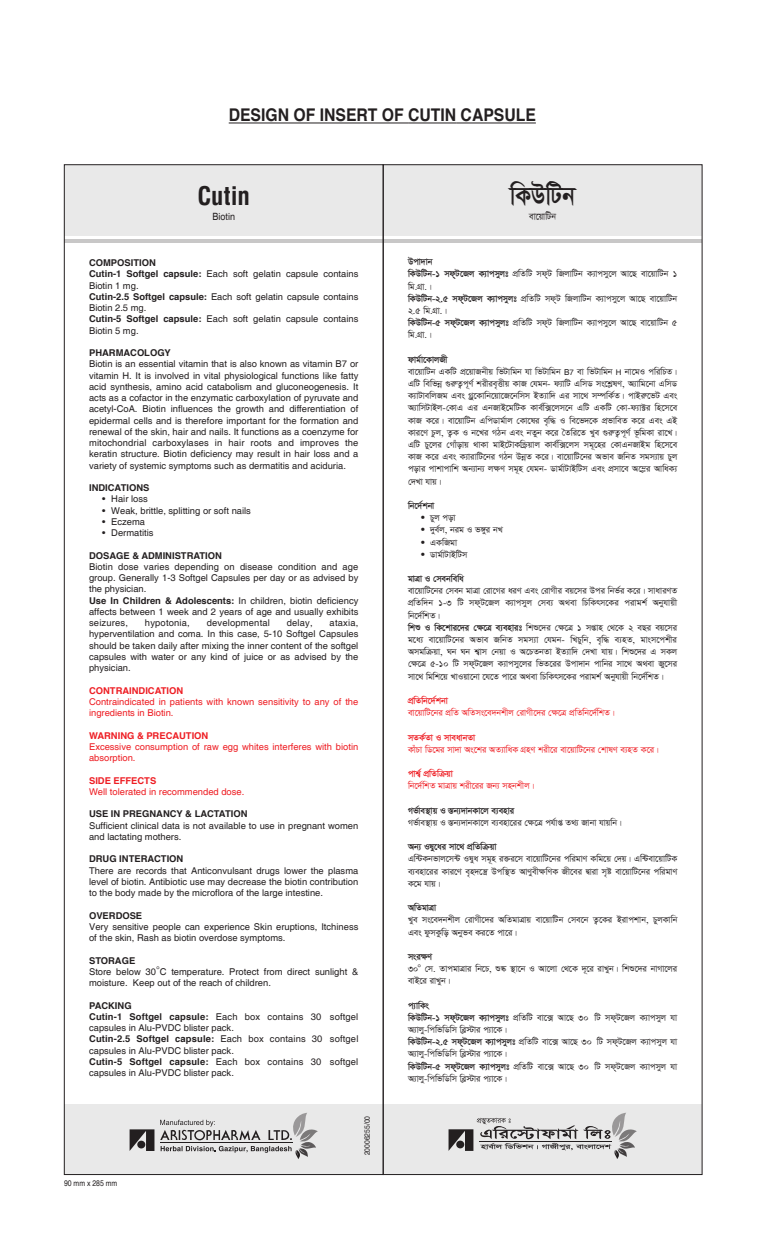
<style>
.page{position:relative;width:765px;height:1260px;background:#fff}
.page>*{position:absolute;margin:0;border:0;box-sizing:border-box;transform-origin:0 0}
.t1{font:700 30px "Sutonny MJ";color:#231f20;scale:.92 1}
.t2{font:700 condensed 25px "Helvetica LT Std";color:#231f20}
.t3{font:700 17.5px "Helvetica";color:#231f20;scale:.9 1}
.t4{font:11.25px "Sutonny MJ";color:#231f20;scale:.9 1}
.t5{font:10.25px/12.2px "Sutonny MJ";color:#231f20}
.t6{font:10.25px "Sutonny MJ";color:#ee1d23}
.t7{font:700 10.25px "Sutonny MJ";color:#231f20}
.t8{font:700 10.25px "Sutonny MJ";color:#ee1d23}
.t9{font:10px "Helvetica";color:#231f20;scale:.9 1}
.t10{font:9.38px/11.2px "Helvetica";color:#231f20}
.t11{font:9.38px/11.2px "Helvetica";color:#ee1d23}
.t12{font:700 9.38px "Helvetica";color:#231f20}
.t13{font:700 9.38px "Helvetica";color:#ee1d23}
.t14{font:9.38px "Helvetica";letter-spacing:.02em;color:#231f20}
.t15{font:8.12px "Helvetica";color:#231f20;scale:.85 1}
.t16{font:7.5px "Helvetica";color:#231f20;scale:.9 1}
.s1{font-weight:700}
.s2{font-family:"Helvetica";font-size:8.12px}
.s3{font-family:"Helvetica";font-size:7.75px}
.s4{font-family:"Helvetica"}
.s5{font-family:"Helvetica";font-size:9.38px}
</style>
<div class="page">
<div style="left:64px;top:1104px;width:319px;height:71px;background:#e9e9e9"></div>
<div style="left:64px;top:165px;width:319px;height:71px;background:#e9e9e9"></div>
<hr style="left:64px;top:239px;width:319px;height:4px;background:#c8c7c7">
<svg style="left:130px;top:1129px;width:24px;height:22px"></svg>
<div style="left:137px;top:1141px;width:8px;height:7px;background:#231f20;border-radius:50%"></div>
<svg style="left:160px;top:1113px;width:158px;height:46px"></svg>
<div style="left:383px;top:1104px;width:319px;height:71px;background:#e9e9e9"></div>
<div style="left:383px;top:165px;width:319px;height:71px;background:#e9e9e9"></div>
<hr style="left:383px;top:239px;width:319px;height:4px;background:#c8c7c7">
<svg style="left:449px;top:1113px;width:188px;height:46px"></svg>
<div style="left:456px;top:1141px;width:8px;height:7px;background:#231f20;border-radius:50%"></div>
<hr style="left:479px;top:1141px;width:132px;height:1px;background:#231f20">
<hr style="left:229px;top:123px;width:179px;height:1px;background:#231f20">
<hr style="left:408px;top:123px;width:48px;height:1px;background:#231f20">
<hr style="left:456px;top:123px;width:80px;height:1px;background:#231f20">
<h3 class="t3" style="left:229px;top:101px;width:343px">DESIGN OF INSERT OF CUTIN CAPSULE</h3>
<h2 class="t2" style="left:197px;top:180px;width:54px">Cutin</h2>
<p class="t9" style="left:213px;top:210px;width:27px">Biotin</p>
<p class="t10" style="left:89px;top:258px;width:271px"><span class="s1">COMPOSITION<br>Cutin-1 Softgel capsule:</span> Each soft gelatin capsule contains Biotin 1 mg.<br><span class="s1">Cutin-2.5 Softgel capsule:</span> Each soft gelatin capsule contains Biotin 2.5 mg.<br><span class="s1">Cutin-5 Softgel capsule:</span> Each soft gelatin capsule contains Biotin 5 mg.</p>
<p class="t12" style="left:89px;top:345px;width:83px">PHARMACOLOGY</p>
<p class="t10" style="left:89px;top:359px;width:271px;text-align:justify">Biotin is an essential vitamin that is also known as vitamin B7 or vitamin H. It is involved in vital physiological functions like fatty acid synthesis, amino acid catabolism and gluconeogenesis. It acts as a cofactor in the enzymatic carboxylation of pyruvate and acetyl-CoA. Biotin influences the growth and differentiation of epidermal cells and is therefore important for the formation and renewal of the skin, hair and nails. It functions as a coenzyme for mitochondrial carboxylases in hair roots and improves the keratin structure. Biotin deficiency may result in hair loss and a variety of systemic symptoms such as dermatitis and aciduria.</p>
<p class="t12" style="left:89px;top:480px;width:62px">INDICATIONS</p>
<p class="t10" style="left:102px;top:494px;width:47px">• Hair loss</p>
<p class="t10" style="left:102px;top:505px;width:150px">• Weak, brittle, splitting or soft nails</p>
<p class="t10" style="left:102px;top:516px;width:44px">• Eczema</p>
<p class="t10" style="left:102px;top:528px;width:53px">• Dermatitis</p>
<p class="t12" style="left:89px;top:548px;width:134px">DOSAGE &amp; ADMINISTRATION</p>
<p class="t10" style="left:89px;top:561px;width:271px">Biotin dose varies depending on disease condition and age group. Generally 1-3 Softgel Capsules per day or as advised by the physician.<br><span class="s1">Use In Children &amp; Adolescents:</span> In children, biotin deficiency affects between 1 week and 2 years of age and usually exhibits seizures,</p>
<p class="t10" style="left:89px;top:618px;width:271px;text-align:justify;text-indent:240px">ataxia, hyperventilation and coma. In this case, 5-10 Softgel Capsules should be taken daily after mixing the inner content of the softgel capsules with water or any kind of juice or as advised by the physician.</p>
<p class="t13" style="left:89px;top:683px;width:96px">CONTRAINDICATION</p>
<p class="t11" style="left:89px;top:696px;width:271px">Contraindicated in patients with known sensitivity to any of the ingredients in Biotin.</p>
<p class="t13" style="left:89px;top:728px;width:121px">WARNING &amp; PRECAUTION</p>
<p class="t11" style="left:89px;top:741px;width:271px">Excessive consumption of raw egg whites interferes with biotin absorption.</p>
<p class="t13" style="left:89px;top:773px;width:69px">SIDE EFFECTS</p>
<p class="t11" style="left:89px;top:786px;width:157px">Well tolerated in recommended dose.</p>
<p class="t12" style="left:89px;top:806px;width:160px">USE IN PREGNANCY &amp; LACTATION</p>
<p class="t10" style="left:89px;top:820px;width:271px">Sufficient clinical data is not available to use in pregnant women and lactating mothers.</p>
<p class="t12" style="left:89px;top:851px;width:96px">DRUG INTERACTION</p>
<p class="t10" style="left:89px;top:865px;width:271px;text-align:justify">There are records that Anticonvulsant drugs lower the plasma level of biotin. Antibiotic use may decrease the biotin contribution to the body made by the microflora of the large intestine.</p>
<p class="t12" style="left:89px;top:908px;width:55px">OVERDOSE</p>
<p class="t10" style="left:89px;top:921px;width:271px">Very sensitive people can experience Skin eruptions, Itchiness of the skin, Rash as biotin overdose symptoms.</p>
<p class="t12" style="left:89px;top:953px;width:48px">STORAGE</p>
<p class="t10" style="left:89px;top:966px;width:271px">Store below 30°C temperature. Protect from direct sunlight &amp; moisture. Keep out of the reach of children.</p>
<p class="t10" style="left:89px;top:1000px;width:271px"><span class="s1">PACKING<br>Cutin-1 Softgel capsule:</span> Each box contains 30 softgel capsules in Alu-PVDC blister pack.<br><span class="s1">Cutin-2.5 Softgel capsule:</span> Each box contains 30 softgel capsules in Alu-PVDC blister pack.<br><span class="s1">Cutin-5 Softgel capsule:</span> Each box contains 30 softgel capsules in Alu-PVDC blister pack.</p>
<p class="t14" style="left:145px;top:617px;width:46px">hypotonia,</p>
<p class="t14" style="left:207px;top:617px;width:65px">developmental</p>
<p class="t10" style="left:287px;top:618px;width:27px">delay,</p>
<p class="t15" style="left:64px;top:1179px;width:64px">90 mm x 285 mm</p>
<p class="t16" style="left:363px;top:1155px;width:45px;rotate:-90deg">20006255/00</p>
<h1 class="t1" style="left:510px;top:178px;width:72px">WKDWUB</h1>
<p class="t4" style="left:529px;top:210px;width:31px">EV‡QVWUB</p>
<p class="t5" style="left:408px;top:256px;width:271px"><span class="s1">DCV`VB<br>WKDWUB-1 MD&amp;U‡RJ K¨VCMYJT</span> CÖWZWU MD&amp;U WRJVWUB K¨VCMY‡J AV‡Q EV‡QVWUB 1<br>WG.MÖV.|<br><span class="s1">WKDWUB-2.5 MD&amp;U‡RJ K¨VCMYJT</span> CÖWZWU MD&amp;U WRJVWUB K¨VCMY‡J AV‡Q EV‡QVWUB 2.5 WG.MÖV.|<br><span class="s1">WKDWUB-5 MD&amp;U‡RJ K¨VCMYJT</span> CÖWZWU MD&amp;U WRJVWUB K¨VCMY‡J AV‡Q EV‡QVWUB 5<br>WG.MÖV.|</p>
<p class="t5" style="left:408px;top:354px;width:272px"><span class="s1">DVG©V‡KVJRX<br></span>EV‡QVWUB GKWU CÖ‡QVRBXQ WFUVWGB HV WFUVWGB <span class="s2">B</span><span class="s3">7</span> EV WFUVWGB <span class="s3">H</span> BV‡GI CWIWPZ| GWU WEWFBŒ ¸IÆZ¡C~Y© KIXIE„ËXQ KVR †HGB- D¨VWU GWMW MS‡KØLY, A¨VWG‡BV GWMW K¨VUVEWJRG GES MØY‡KVWB‡QV‡R‡BWMM BZ¨VW` GI MV‡_ M¤ÚWK©Z| CVBIÆ‡FU GES A¨VWMUVBJ-†KVG GI GBRVB‡GWUK KVE©W·‡JM‡B GWU GKWU †KV-D¨V±I WN‡M‡E KVR K‡I| EV‡QVWUB GWCWVG©VJ †KV‡LI E„W× I WE‡F`‡K CÖFVWEZ K‡I GES GB KVI‡Y PZJ, Z¡K I B‡LI MVB GES BZYB K‡I ˆZWI‡Z LYE ¸IÆZ¡C~Y© F‚WGKV IV‡L| GWU PY‡JI †MVUOVQ _VKV GVB‡UVKWÛ«QVJ KVE©W·‡JM MG~‡NI †KVGBRVBG WN‡M‡E KVR K‡I GES K¨VIVWU‡BI MVB DBŒZ K‡I| EV‡QVWU‡BI AFVE RWBZ MGM¨VQ PYJ COVI CVKVCVWK AB¨VB¨ J¶Y MG~N †HGB- WVG©VUVBWUM GES CÖMV‡E A‡¤ØI AVWAK¨ †`LV HVQ|</p>
<p class="t7" style="left:408px;top:500px;width:28px">WB‡`©KBV</p>
<p class="t5" style="left:421px;top:512px;width:36px"><span class="s4">•</span> PYJ COV</p>
<p class="t5" style="left:421px;top:524px;width:83px"><span class="s4">•</span> `YE©J, BIG I F½YI BL</p>
<p class="t5" style="left:421px;top:537px;width:37px"><span class="s4">•</span> GKWRGV</p>
<p class="t5" style="left:421px;top:549px;width:48px"><span class="s4">•</span> WVG©VUVBWUM</p>
<p class="t7" style="left:408px;top:573px;width:57px">GVÎV I †MEBWEWA</p>
<p class="t5" style="left:408px;top:585px;width:271px">EV‡QVWU‡BI †MEB GVÎV †IV‡MI AIY GES †IVMXI EQ‡MI DCI WBF©I K‡I| MVAVIYZ CÖWZW`B 1-3 WU MD&amp;U‡RJ K¨VCMYJ †ME¨ A_EV WPWKRM‡KI CIVGK© ABYHVQX WB‡`©WKZ|<br><span class="s1">WKÏ I WK‡KVI‡`I †¶‡Î E¨ENVIT</span> WKÏ‡`I †¶‡Î 1 MßVN †_‡K 2 EQI EQ‡MI G‡A¨ EV‡QVWU‡BI AFVE RWBZ MGM¨V †HGB- WLPYWB, E„W× E¨NZ, GVSM‡CKXI AMGWΜQV, NB NB K¦VM †BQV I A‡PZBZV BZ¨VW` †`LV HVQ| WKÏ‡`I G MKJ †¶‡Î 5-10 WU MD&amp;U‡RJ K¨VCMY‡JI WFZ‡II DCV`VB CVWBI MV‡_ A_EV RY‡MI MV‡_ WGWK‡Q LVIQV‡BV ‡H‡Z CV‡I A_EV WPWKRM‡KI CIVGK© ABYHVQX WB‡`©WKZ|</p>
<p class="t8" style="left:408px;top:695px;width:41px">CÖWZWB‡`©KBV</p>
<p class="t6" style="left:408px;top:707px;width:208px">EV‡QVWU‡BI CÖWZ AWZMS‡E`BKXJ †IVMX‡`I †¶‡Î CÖWZWB‡`©WKZ|</p>
<p class="t8" style="left:408px;top:732px;width:69px">MZK©ZV I MVEAVBZV</p>
<p class="t6" style="left:408px;top:744px;width:252px">KVUPV WW‡GI MV`V AS‡KI AZ¨VWAK MÖNY KIX‡I EV‡QVWU‡BI †KVLY E¨NZ K‡I|</p>
<p class="t8" style="left:408px;top:768px;width:47px">CVK¦© CÖWZWΜQV</p>
<p class="t6" style="left:408px;top:780px;width:128px">WB‡`©WKZ GVÎVQ KIX‡II RB¨ MNBKXJ|</p>
<p class="t7" style="left:408px;top:805px;width:108px">MF©VE¯’VQ I ¯ÍB¨`VBKV‡J E¨ENVI</p>
<p class="t5" style="left:408px;top:817px;width:215px">MF©VE¯’VQ I ¯ÍB¨`VBKV‡J E¨ENV‡II †¶‡Î CH©Vß Z_¨ RVBV HVQWB|</p>
<p class="t7" style="left:408px;top:841px;width:90px">AB¨ ILY‡AI MV‡_ CÖWZWΜQV</p>
<p class="t5" style="left:408px;top:854px;width:271px;text-align:justify">GW›UKBFVJ‡M›U ILYA MG~N I³I‡M EV‡QVWU‡BI CWIGVY KWG‡Q †`Q| GW›UEV‡QVWUK E¨ENV‡II KVI‡Y E„N`‡Š¿ DCW¯’Z AVYYEX¶WYK RX‡EI ØVIV M„Ó EV‡QVWU‡BI CWIGVY K‡G HVQ|</p>
<p class="t7" style="left:408px;top:902px;width:30px">AWZGVÎV</p>
<p class="t5" style="left:408px;top:914px;width:271px">LYE MS‡E`BKXJ †IVMX‡`I AWZGVÎVQ EV‡QVWUB †ME‡B Z¡‡KI BIVCKVB, PYJKVWB<br>GES DZMKZWO ABYFE KI‡Z CV‡I|</p>
<p class="t5" style="left:408px;top:951px;width:271px"><span class="s1">MSIŸY<br></span>30<span class="s5">°</span> †M. ZVCGVÎVI WB‡P, Ï®‹ ¯’V‡B I AV‡JV †_‡K `~‡I IVLYB| WKÏ‡`I BVMV‡JI<br>EVB‡I IVLYB|</p>
<p class="t5" style="left:408px;top:1000px;width:271px"><span class="s1">C¨VWKS<br>WKDWUB-1 MD&amp;U‡RJ K¨VCMYJT</span> CÖWZWU EV‡· AV‡Q 30 WU MD&amp;U‡RJ K¨VCMYJ HV A¨VJY-WCWFWWWM WEØ÷VI C¨V‡K|<br><span class="s1">WKDWUB-2.5 MD&amp;U‡RJ K¨VCMYJT</span> CÖWZWU EV‡· AV‡Q 30 WU MD&amp;U‡RJ K¨VCMYJ HV A¨VJY-WCWFWWWM WEØ÷VI C¨V‡K|<br><span class="s1">WKDWUB-5 MD&amp;U‡RJ K¨VCMYJT</span> CÖWZWU EV‡· AV‡Q 30 WU MD&amp;U‡RJ K¨VCMYJ HV A¨VJY-WCWFWWWM WEØ÷VI C¨V‡K|</p>
</div>
